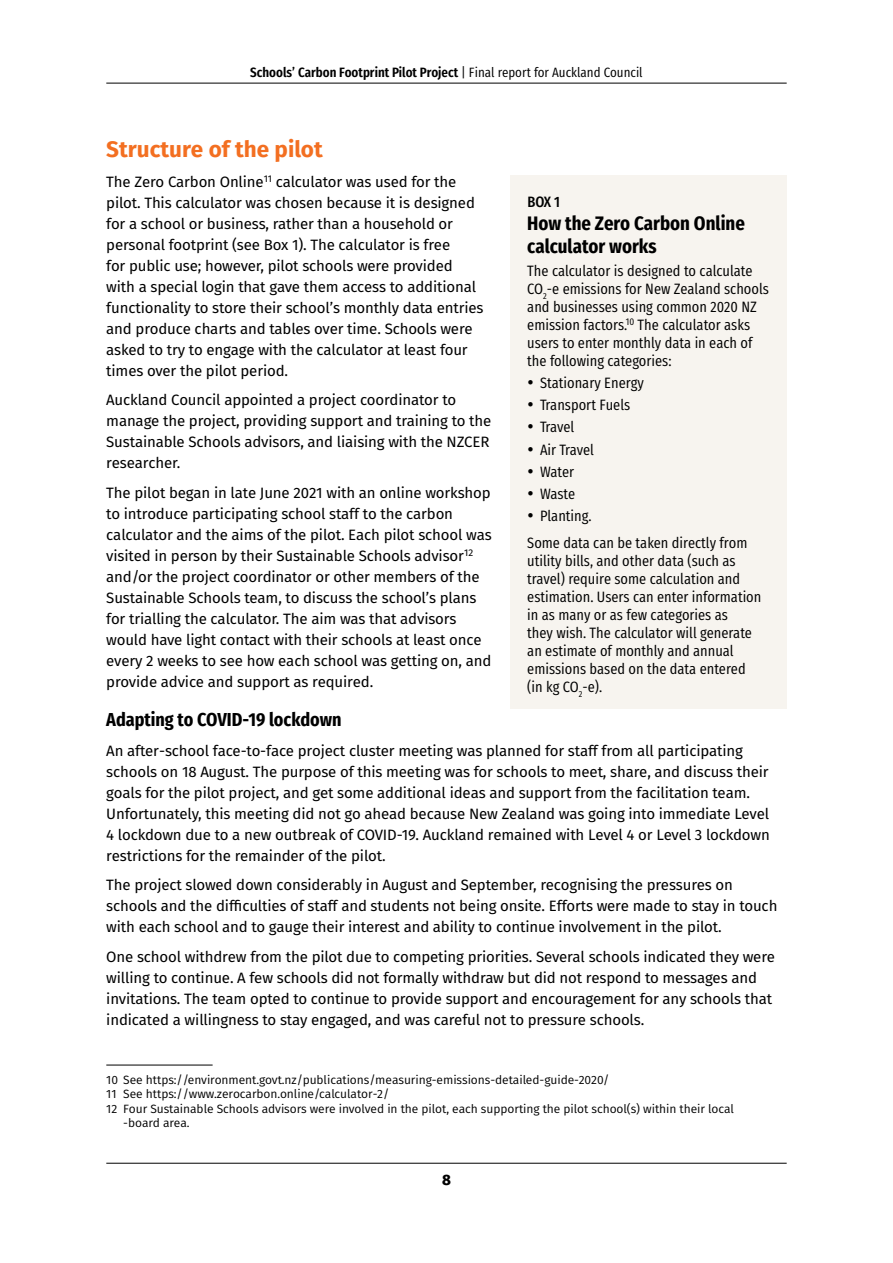
<style>
.page{position:relative;width:893px;height:1263px;background:#fff}
.page>*{position:absolute;margin:0;border:0;box-sizing:border-box;transform-origin:0 0}
.t1{font:700 22.5px "Fira Sans";color:#f36f21}
.t2{font:700 19.5px/23.4px "Fira Sans Condensed";color:#000}
.t3{font:700 18.75px "Fira Sans Condensed";color:#000}
.t4{font:15px/21px "Fira Sans";letter-spacing:-.01em;color:#000}
.t5{font:15px/18px "Fira Sans Condensed";color:#000}
.t6{font:500 15px "Fira Sans Condensed";color:#000}
.t7{font:800 15px "Fira Sans";color:#000}
.t8{font:600 13.5px "Fira Sans Condensed";color:#000}
.t9{font:12px "Fira Sans";letter-spacing:-.005em;color:#000}
.s1{font-weight:400}
</style>
<div class="page">
<hr style="left:106px;top:83px;width:681px;height:1px;background:#000">
<hr style="left:106px;top:1163px;width:681px;height:1px;background:#000">
<hr style="left:106px;top:1065px;width:107px;height:1px;background:#000">
<div style="left:510px;top:176px;width:277px;height:533px;background:#f7f4ef"></div>
<p class="t8" style="left:250px;top:59px;width:394px">Schools’ Carbon Footprint Pilot Project <span class="s1">| Final report for Auckland Council</span></p>
<h1 class="t1" style="left:106px;top:130px;width:218px">Structure of the pilot</h1>
<p class="t4" style="left:106px;top:170px;width:379px">The Zero Carbon Online<sup>11</sup> calculator was used for the pilot. This calculator was chosen because it is designed for a school or business, rather than a household or personal footprint (see Box 1). The calculator is free<br>for public use; however, pilot schools were provided with a special login that gave them access to additional functionality to store their school’s monthly data entries and produce charts and tables over time. Schools were asked to try to engage with the calculator at least four times over the pilot period.</p>
<p class="t4" style="left:106px;top:389px;width:387px">Auckland Council appointed a project coordinator to manage the project, providing support and training to the Sustainable Schools advisors, and liaising with the NZCER researcher.</p>
<p class="t4" style="left:106px;top:481px;width:387px">The pilot began in late June 2021 with an online workshop to introduce participating school staff to the carbon calculator and the aims of the pilot. Each pilot school was visited in person by their Sustainable Schools advisor<sup>12 </sup>and/or the project coordinator or other members of the Sustainable Schools team, to discuss the school’s plans for trialling the calculator. The aim was that advisors would have light contact with their schools at least once every 2 weeks to see how each school was getting on, and provide advice and support as required.</p>
<p class="t3" style="left:106px;top:702px;width:237px">Adapting to COVID-19 lockdown</p>
<p class="t4" style="left:106px;top:739px;width:665px">An after-school face-to-face project cluster meeting was planned for staff from all participating schools on 18 August. The purpose of this meeting was for schools to meet, share, and discuss their goals for the pilot project, and get some additional ideas and support from the facilitation team.<br>Unfortunately, this meeting did not go ahead because New Zealand was going into immediate Level 4 lockdown due to a new outbreak of COVID-19. Auckland remained with Level 4 or Level 3 lockdown restrictions for the remainder of the pilot.</p>
<p class="t4" style="left:106px;top:874px;width:673px">The project slowed down considerably in August and September, recognising the pressures on schools and the difficulties of staff and students not being onsite. Efforts were made to stay in touch with each school and to gauge their interest and ability to continue involvement in the pilot.</p>
<p class="t4" style="left:106px;top:946px;width:670px">One school withdrew from the pilot due to competing priorities. Several schools indicated they were willing to continue. A few schools did not formally withdraw but did not respond to messages and invitations. The team opted to continue to provide support and encouragement for any schools that indicated a willingness to stay engaged, and was careful not to pressure schools.</p>
<p class="t6" style="left:527px;top:188px;width:34px">BOX 1</p>
<h2 class="t2" style="left:527px;top:209px;width:219px">How the Zero Carbon Online calculator works</h2>
<p class="t5" style="left:527px;top:260px;width:243px">The calculator is designed to calculate CO<sub>2</sub>-e emissions for New Zealand schools and businesses using common 2020 NZ emission factors.<sup>10</sup> The calculator asks users to enter monthly data in each of the following categories:</p>
<p class="t5" style="left:527px;top:372px;width:118px">• Stationary Energy</p>
<p class="t5" style="left:527px;top:394px;width:105px">• Transport Fuels</p>
<p class="t5" style="left:527px;top:416px;width:49px">• Travel</p>
<p class="t5" style="left:527px;top:439px;width:68px">• Air Travel</p>
<p class="t5" style="left:527px;top:461px;width:48px">• Water</p>
<p class="t5" style="left:527px;top:483px;width:49px">• Waste</p>
<p class="t5" style="left:527px;top:501px;width:222px;line-height:26.5px">• Planting.<br>Some data can be taken directly from</p>
<p class="t5" style="left:527px;top:550px;width:236px">utility bills, and other data (such as travel) require some calculation and estimation. Users can enter information in as many or as few categories as<br>they wish. The calculator will generate an estimate of monthly and annual emissions based on the data entered (in kg CO<sub>2</sub>-e).</p>
<p class="t9" style="left:106px;top:1070px;width:505px">10 See https://environment.govt.nz/publications/measuring-emissions-detailed-guide-2020/</p>
<p class="t9" style="left:106px;top:1085px;width:285px">11 See https://www.zerocarbon.online/calculator-2/</p>
<p class="t9" style="left:106px;top:1099px;width:629px">12 Four Sustainable Schools advisors were involved in the pilot, each supporting the pilot school(s) within their local</p>
<p class="t9" style="left:123px;top:1114px;width:68px">‑board area.</p>
<p class="t7" style="left:442px;top:1167px;width:10px">8</p>
</div>
